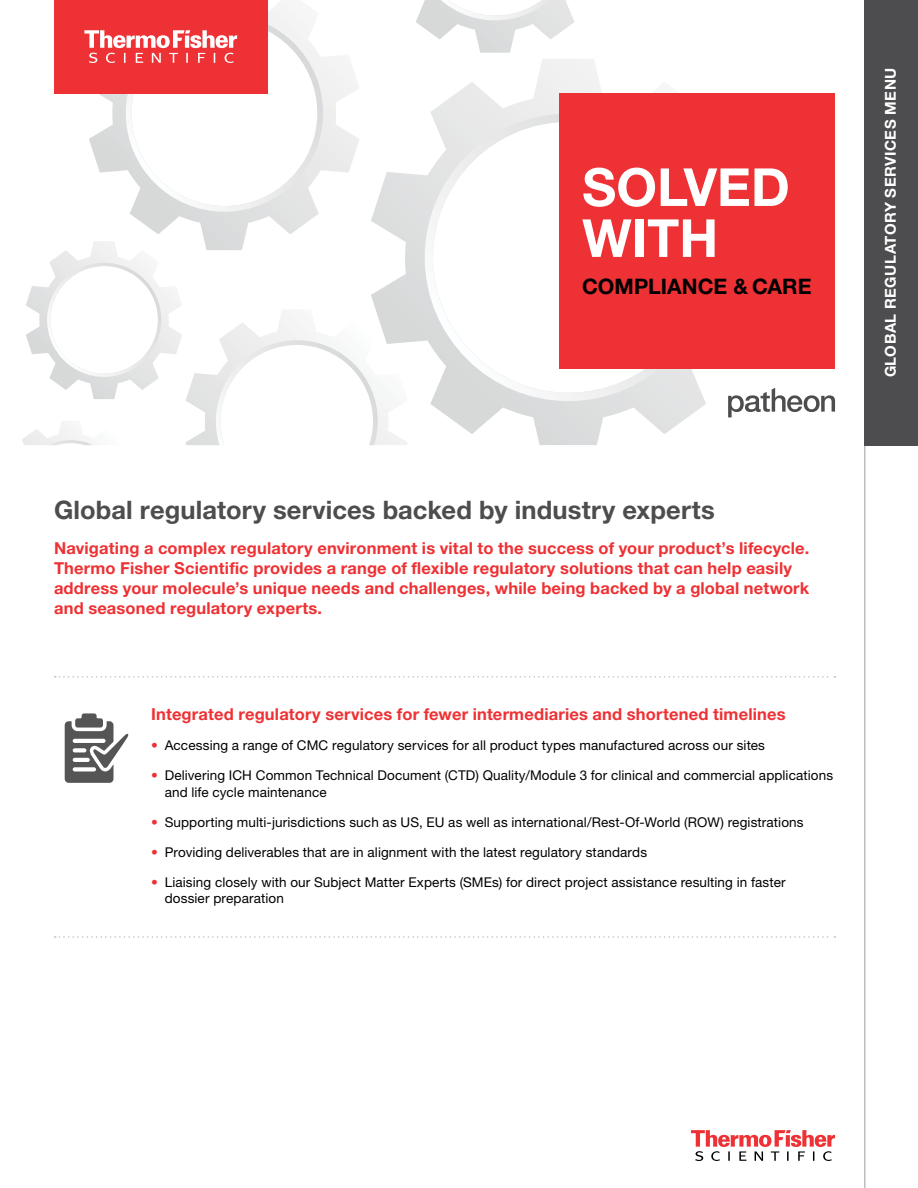
<style>
.page{position:relative;width:918px;height:1188px;background:#fff}
.page>*{position:absolute;margin:0;border:0;box-sizing:border-box;transform-origin:0 0}
.t1{font:700 52.5px/51px "Helvetica Neue LTW1 G";color:#fff}
.t2{font:700 25.5px "Helvetica Neue LTW1 G";letter-spacing:.005em;color:#4d4d4f}
.t3{font:700 21.3px "Helvetica Neue LTW1 G";color:#000}
.t4{font:700 16.5px/19.8px "Helvetica Neue LTW1 G";letter-spacing:.01em;color:#ee3134}
.t5{font:700 15px "Helvetica Neue LTW1 G";letter-spacing:.03em;color:#fff}
.t6{font:13.5px/16.5px "Helvetica Neue LTW1 G";letter-spacing:.01em;color:#000}
.s1{color:#ee3134}
</style>
<div class="page">
<svg style="left:371px;top:59px;width:361px;height:386px"></svg>
<svg style="left:425px;top:114px;width:287px;height:287px"></svg>
<svg style="left:130px;top:2px;width:229px;height:239px"></svg>
<svg style="left:416px;top:0;width:158px;height:53px"></svg>
<svg style="left:22px;top:241px;width:386px;height:204px"></svg>
<div style="left:54px;top:0;width:214px;height:93px;background:#ee3134"></div>
<svg style="left:84px;top:14px;width:239px;height:198px"></svg>
<svg style="left:728px;top:388px;width:107px;height:29px"></svg>
<div style="left:560px;top:93px;width:275px;height:276px;background:#ee3134"></div>
<hr style="left:864px;top:0;width:2px;height:1188px;background:#bcbec0">
<div style="left:865px;top:0;width:53px;height:445px;background:#4d4d4f"></div>
<svg style="left:691px;top:1130px;width:144px;height:31px"></svg>
<svg style="left:55px;top:676px;width:780px;height:2px"></svg>
<svg style="left:55px;top:936px;width:780px;height:2px"></svg>
<svg style="left:65px;top:713px;width:64px;height:70px"></svg>
<h1 class="t1" style="left:582px;top:161px;width:209px">SOLVED<br>WITH</h1>
<h3 class="t3" style="left:582px;top:273px;width:231px">COMPLIANCE &amp; CARE</h3>
<h2 class="t2" style="left:54px;top:494px;width:662px">Global regulatory services backed by industry experts</h2>
<p class="t4" style="left:54px;top:538px;width:757px">Navigating a complex regulatory environment is vital to the success of your product’s lifecycle.<br>Thermo Fisher Scientific provides a range of flexible regulatory solutions that can help easily address your molecule’s unique needs and challenges, while being backed by a global network and seasoned regulatory experts.</p>
<p class="t4" style="left:151px;top:704px;width:636px">Integrated regulatory services for fewer intermediaries and shortened timelines</p>
<p class="t6" style="left:151px;top:737px;width:615px"><span class="s1">•</span> Accessing a range of CMC regulatory services for all product types manufactured across our sites</p>
<p class="t6" style="left:165px;top:767px;width:670px;text-indent:-14px"><span class="s1">•</span> Delivering ICH Common Technical Document (CTD) Quality/Module 3 for clinical and commercial applications and life cycle maintenance</p>
<p class="t6" style="left:151px;top:814px;width:654px"><span class="s1">•</span> Supporting multi-jurisdictions such as US, EU as well as international/Rest-Of-World (ROW) registrations</p>
<p class="t6" style="left:151px;top:844px;width:497px"><span class="s1">•</span> Providing deliverables that are in alignment with the latest regulatory standards</p>
<p class="t6" style="left:165px;top:874px;width:622px;text-indent:-14px"><span class="s1">•</span> Liaising closely with our Subject Matter Experts (SMEs) for direct project assistance resulting in faster dossier preparation</p>
<p class="t5" style="left:881px;top:377px;width:311px;rotate:-90deg">GLOBAL REGULATORY SERVICES MENU</p>
</div>
